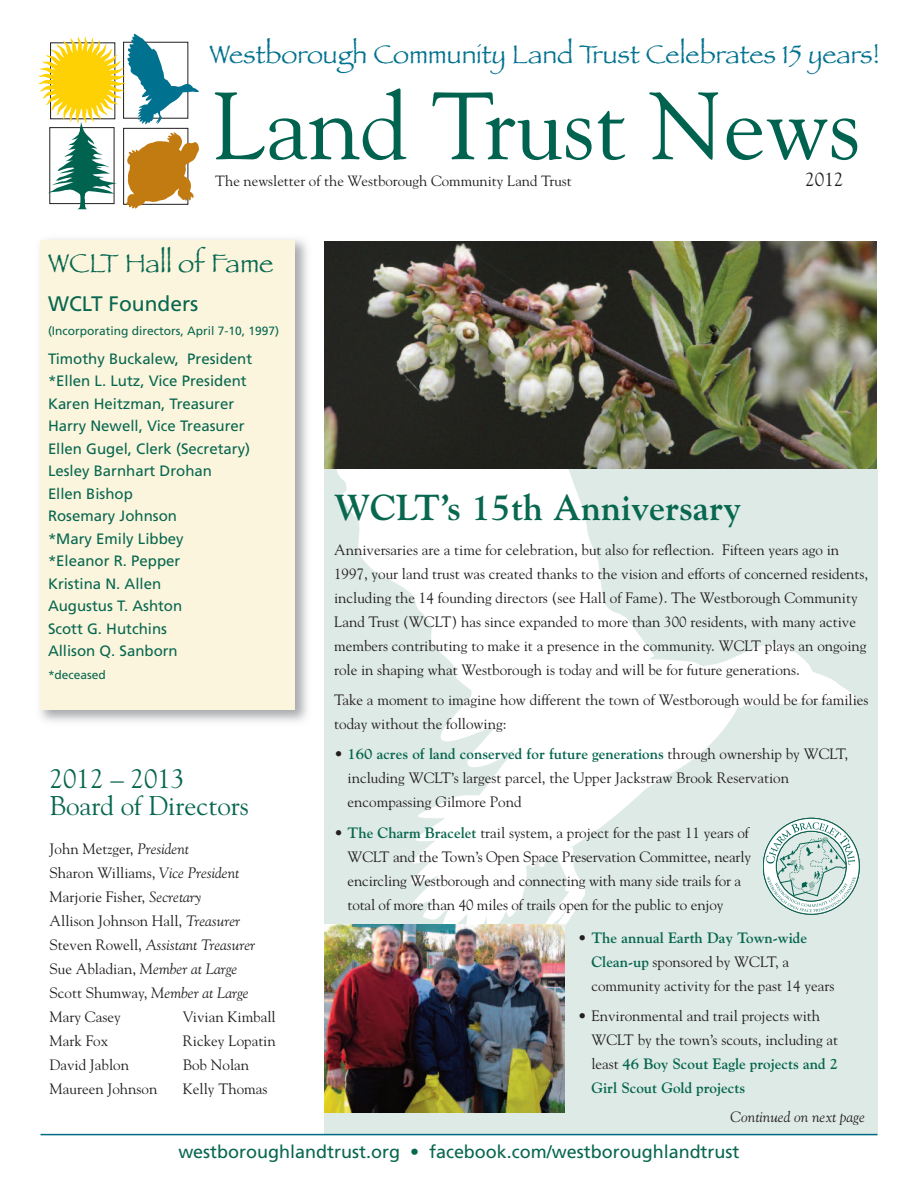
<style>
.page{position:relative;width:918px;height:1188px;background:#fff}
.page>*{position:absolute;margin:0;border:0;box-sizing:border-box;transform-origin:0 0}
.t1{font:94.8px "Goudy";color:#006350}
.t2{font:700 36px "Goudy";color:#08674f}
.t3{font:27px/27px "Goudy";color:#08674f}
.t4{font:27px "Papyrus";color:#08674f}
.t5{font:26.7px "Papyrus";color:#00718e}
.t6{font:21px "Frutiger";color:#08674f}
.t7{font:19.2px "Goudy";color:#231f20}
.t8{font:18px "Frutiger";color:#08674f}
.t9{font:15px/24px "Goudy";color:#231f20}
.t10{font:15px/22.5px "Frutiger";color:#08674f}
.t11{font:italic 15px "Goudy";color:#231f20}
.t12{font:14.85px "Goudy";color:#231f20}
.t13{font:12px "Frutiger";color:#08674f}
.s1{font-style:italic}
.s2{font-weight:700;color:#08674f}
</style>
<div class="page">
<div style="left:324px;top:469px;width:554px;height:665px;background:#deeae6"></div>
<svg style="left:336px;top:469px;width:519px;height:456px"></svg>
<svg style="left:38px;top:34px;width:161px;height:175px"></svg>
<hr style="left:40px;top:1134px;width:838px;height:1px;background:#006a82">
<div style="left:40px;top:240px;width:255px;height:470px;background:#fcf5de"></div>
<img style="left:325px;top:242px;width:552px;height:227px">
<svg style="left:763px;top:818px;width:97px;height:97px"></svg>
<img style="left:324px;top:925px;width:241px;height:187px">
<h3 class="t5" style="left:209px;top:38px;width:672px">Westborough Community Land Trust Celebrates 15 years!</h3>
<h1 class="t1" style="left:213px;top:71px;width:649px">Land Trust News</h1>
<p class="t12" style="left:215px;top:172px;width:358px">The newsletter of the Westborough Community Land Trust</p>
<p class="t7" style="left:805px;top:168px;width:40px">2012</p>
<h3 class="t4" style="left:48px;top:247px;width:227px">WCLT Hall of Fame</h3>
<h3 class="t6" style="left:48px;top:295px;width:152px">WCLT Founders</h3>
<p class="t13" style="left:48px;top:326px;width:233px">(Incorporating directors, April 7-10, 1997)</p>
<p class="t10" style="left:48px;top:349px;width:206px">Timothy Buckalew, President *Ellen L. Lutz, Vice President<br>Karen Heitzman, Treasurer<br>Harry Newell, Vice Treasurer<br>Ellen Gugel, Clerk (Secretary)<br>Lesley Barnhart Drohan<br>Ellen Bishop<br>Rosemary Johnson<br>*Mary Emily Libbey<br>*Eleanor R. Pepper<br>Kristina N. Allen<br>Augustus T. Ashton<br>Scott G. Hutchins<br>Allison Q. Sanborn</p>
<p class="t13" style="left:48px;top:670px;width:59px">*deceased</p>
<h3 class="t3" style="left:50px;top:765px;width:201px">2012 – 2013<br>Board of Directors</h3>
<p class="t9" style="left:50px;top:837px;width:207px">John Metzger, <span class="s1">President<br></span>Sharon Williams, <span class="s1">Vice President<br></span>Marjorie Fisher, <span class="s1">Secretary<br></span>Allison Johnson Hall, <span class="s1">Treasurer<br></span>Steven Rowell, <span class="s1">Assistant Treasurer<br></span>Sue Abladian, <span class="s1">Member at Large<br></span>Scott Shumway, <span class="s1">Member at Large<br></span>Mary Casey</p>
<p class="t9" style="left:183px;top:1005px;width:94px">Vivian Kimball</p>
<p class="t9" style="left:50px;top:1029px;width:60px">Mark Fox</p>
<p class="t9" style="left:183px;top:1029px;width:94px">Rickey Lopatin</p>
<p class="t9" style="left:50px;top:1053px;width:81px">David Jablon</p>
<p class="t9" style="left:183px;top:1053px;width:68px">Bob Nolan</p>
<p class="t9" style="left:50px;top:1077px;width:109px">Maureen Johnson</p>
<p class="t9" style="left:183px;top:1077px;width:86px">Kelly Thomas</p>
<h2 class="t2" style="left:334px;top:486px;width:408px">WCLT’s 15th Anniversary</h2>
<p class="t9" style="left:334px;top:537px;width:536px">Anniversaries are a time for celebration, but also for reflection. Fifteen years ago in 1997, your land trust was created thanks to the vision and efforts of concerned residents, including the 14 founding directors (see Hall of Fame). The Westborough Community Land Trust (WCLT) has since expanded to more than 300 residents, with many active members contributing to make it a presence in the community. WCLT plays an ongoing role in shaping what Westborough is today and will be for future generations.</p>
<p class="t9" style="left:334px;top:688px;width:536px">Take a moment to imagine how different the town of Westborough would be for families today without the following:</p>
<p class="t9" style="left:348px;top:742px;width:502px;text-indent:-13px">• <span class="s2">160 acres of land conserved for future generations</span> through ownership by WCLT, including WCLT’s largest parcel, the Upper Jackstraw Brook Reservation encompassing Gilmore Pond</p>
<p class="t9" style="left:348px;top:821px;width:405px;text-indent:-13px">• <span class="s2">The Charm Bracelet</span> trail system, a project for the past 11 years of WCLT and the Town’s Open Space Preservation Committee, nearly encircling Westborough and connecting with many side trails for a total of more than 40 miles of trails open for the public to enjoy</p>
<p class="t9" style="left:591px;top:925px;width:245px;text-indent:-14px">• <span class="s2">The annual Earth Day Town-wide<br>Clean-up</span> sponsored by WCLT, a community activity for the past 14 years</p>
<p class="t9" style="left:591px;top:1004px;width:248px;text-indent:-13px">• Environmental and trail projects with WCLT by the town’s scouts, including at least <span class="s2">46 Boy Scout Eagle projects and 2<br>Girl Scout Gold projects</span></p>
<p class="t11" style="left:730px;top:1109px;width:136px">Continued on next page</p>
<p class="t8" style="left:178px;top:1144px;width:563px">westboroughlandtrust.org • facebook.com/westboroughlandtrust</p>
</div>
